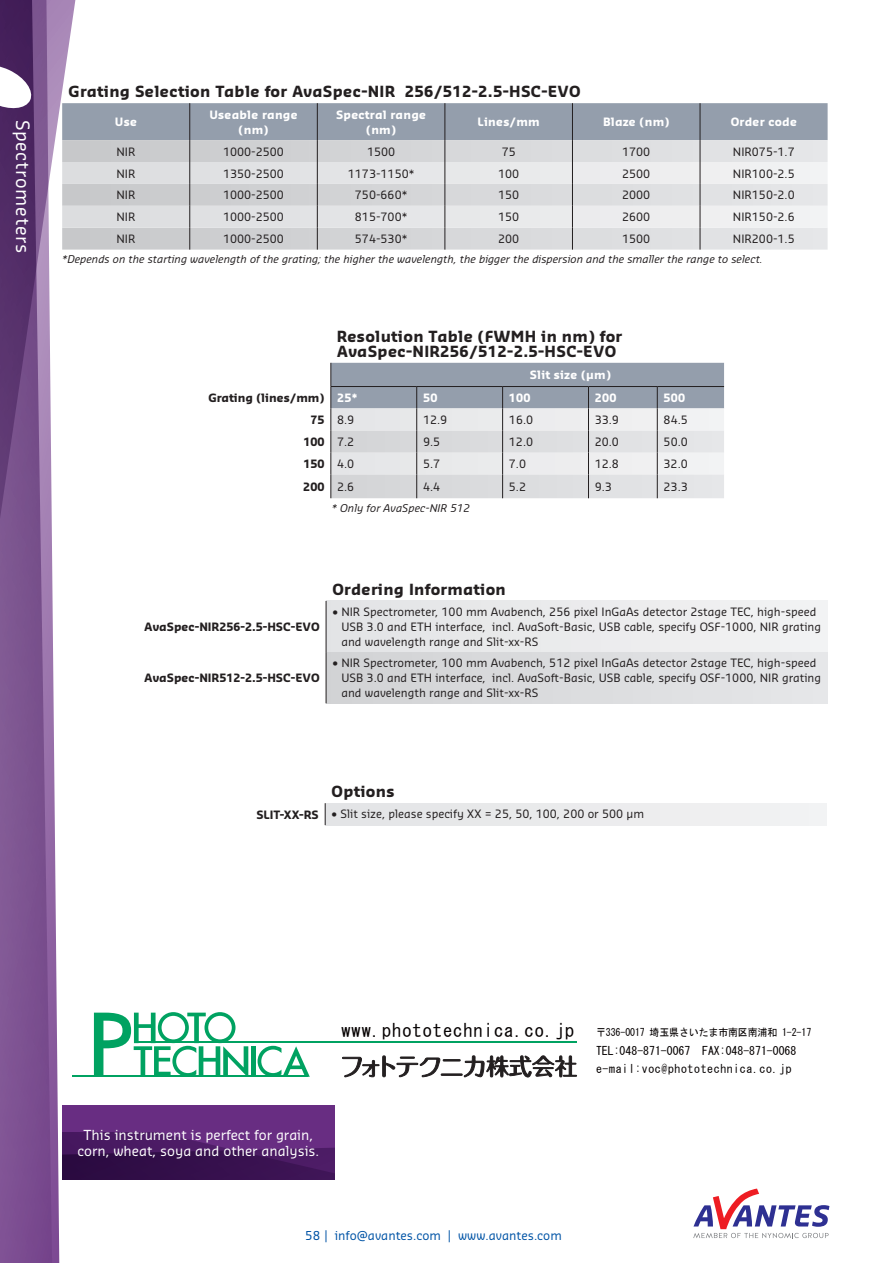
<style>
.page{position:relative;width:893px;height:1263px;background:#fff}
.page>*{position:absolute;margin:0;border:0;box-sizing:border-box;transform-origin:0 0}
.t1{font:18px "Sansa";letter-spacing:.04em;color:#fff}
.Tabel_bovenkop{font:700 15px "Sansa Std";letter-spacing:.02em;color:#231f20}
.Introductie_tussenko{font:13.5px "Sansa Std";color:#fff}
.t2{font:12px "Sansa";color:#0154a6}
.t3{font:11.85px/18px "MS Gothic";letter-spacing:.055em;color:#050100}
.Tabel_brood{font:11.25px/15px "Sansa";color:#231f20}
.Tabel_brood-2{font:11.25px "Sansa Std";color:#231f20}
.Tabel_linker_kolom{font:700 11.25px "Sansa Std";color:#231f20}
.tabel_kop{font:700 11.25px/15px "Sansa Std";letter-spacing:.02em;color:#fff;text-align:center}
.Tabel_onderschrift{font:italic 10.5px "Sansa Soft Pro";color:#231f20}
.t4{font:10.5px "MS Gothic";letter-spacing:-.01em;color:#050100;scale:.95 1}
.s1{font-size:18.3px}
</style>
<div class="page">
<svg style="left:0;top:0;width:81px;height:1263px"></svg>
<svg style="left:0;top:63px;width:34px;height:48px"></svg>
<svg style="left:693px;top:1188px;width:136px;height:50px"></svg>
<svg style="left:62px;top:103px;width:766px;height:147px;background:#c9ccd1"></svg>
<svg style="left:331px;top:363px;width:393px;height:135px;background:#c6cad0"></svg>
<div style="left:325px;top:803px;width:502px;height:22px;background:#ebebed"></div>
<svg style="left:325px;top:803px;width:1px;height:22px"></svg>
<svg style="left:63px;top:1105px;width:272px;height:74px;background:#511f6a"></svg>
<div style="left:326px;top:601px;width:502px;height:51px;background:#ebebed"></div>
<div style="left:326px;top:652px;width:502px;height:51px;background:#dcdddf"></div>
<hr style="left:326px;top:601px;width:1px;height:51px;background:#231f20">
<hr style="left:326px;top:652px;width:1px;height:51px;background:#231f20">
<hr style="left:251px;top:1046px;width:4px;height:31px;background:#00a261">
<svg style="left:258px;top:1046px;width:52px;height:31px"></svg>
<hr style="left:72px;top:1075px;width:235px;height:2px;background:#00a261">
<hr style="left:134px;top:1041px;width:443px;height:2px;background:#00a261">
<svg style="left:94px;top:1012px;width:154px;height:63px"></svg>
<svg style="left:342px;top:1055px;width:235px;height:23px"></svg>
<h1 class="t1" style="left:34px;top:119px;width:135px;rotate:90deg">Spectrometers</h1>
<p class="Tabel_bovenkop" style="left:69px;top:81px;width:514px">Grating Selection Table for AvaSpec-NIR 256/512-2.5-HSC-EVO</p>
<p class="tabel_kop" style="left:115px;top:114px;width:24px">Use</p>
<p class="tabel_kop" style="left:209px;top:106px;width:90px">Useable range (nm)</p>
<p class="tabel_kop" style="left:336px;top:106px;width:91px">Spectral range (nm)</p>
<p class="tabel_kop" style="left:478px;top:114px;width:64px">Lines/mm</p>
<p class="tabel_kop" style="left:603px;top:114px;width:68px">Blaze (nm)</p>
<p class="tabel_kop" style="left:731px;top:114px;width:68px">Order code</p>
<p class="Tabel_brood-2" style="left:116px;top:144px;width:20px">NIR</p>
<p class="Tabel_brood-2" style="left:223px;top:144px;width:62px">1000-2500</p>
<p class="Tabel_brood-2" style="left:367px;top:144px;width:30px">1500</p>
<p class="Tabel_brood-2" style="left:502px;top:144px;width:16px">75</p>
<p class="Tabel_brood-2" style="left:622px;top:144px;width:30px">1700</p>
<p class="Tabel_brood-2" style="left:733px;top:144px;width:63px">NIR075-1.7</p>
<p class="Tabel_brood-2" style="left:117px;top:166px;width:20px">NIR</p>
<p class="Tabel_brood-2" style="left:223px;top:166px;width:62px">1350-2500</p>
<p class="Tabel_brood-2" style="left:348px;top:166px;width:68px">1173-1150*</p>
<p class="Tabel_brood-2" style="left:498px;top:166px;width:23px">100</p>
<p class="Tabel_brood-2" style="left:622px;top:166px;width:30px">2500</p>
<p class="Tabel_brood-2" style="left:733px;top:166px;width:63px">NIR100-2.5</p>
<p class="Tabel_brood-2" style="left:117px;top:188px;width:20px">NIR</p>
<p class="Tabel_brood-2" style="left:223px;top:188px;width:62px">1000-2500</p>
<p class="Tabel_brood-2" style="left:355px;top:188px;width:54px">750-660*</p>
<p class="Tabel_brood-2" style="left:498px;top:188px;width:23px">150</p>
<p class="Tabel_brood-2" style="left:622px;top:188px;width:30px">2000</p>
<p class="Tabel_brood-2" style="left:733px;top:188px;width:63px">NIR150-2.0</p>
<p class="Tabel_brood-2" style="left:117px;top:210px;width:20px">NIR</p>
<p class="Tabel_brood-2" style="left:223px;top:210px;width:62px">1000-2500</p>
<p class="Tabel_brood-2" style="left:355px;top:210px;width:54px">815-700*</p>
<p class="Tabel_brood-2" style="left:498px;top:210px;width:23px">150</p>
<p class="Tabel_brood-2" style="left:622px;top:210px;width:30px">2600</p>
<p class="Tabel_brood-2" style="left:733px;top:210px;width:63px">NIR150-2.6</p>
<p class="Tabel_brood-2" style="left:117px;top:232px;width:20px">NIR</p>
<p class="Tabel_brood-2" style="left:223px;top:232px;width:62px">1000-2500</p>
<p class="Tabel_brood-2" style="left:355px;top:232px;width:54px">574-530*</p>
<p class="Tabel_brood-2" style="left:498px;top:232px;width:23px">200</p>
<p class="Tabel_brood-2" style="left:622px;top:232px;width:30px">1500</p>
<p class="Tabel_brood-2" style="left:733px;top:232px;width:63px">NIR200-1.5</p>
<p class="Tabel_onderschrift" style="left:62px;top:252px;width:702px">*Depends on the starting wavelength of the grating; the higher the wavelength, the bigger the dispersion and the smaller the range to select.</p>
<p class="Tabel_bovenkop" style="left:337px;top:327px;width:287px">Resolution Table (FWMH in nm) for</p>
<p class="Tabel_bovenkop" style="left:337px;top:342px;width:281px">AvaSpec-NIR256/512-2.5-HSC-EVO</p>
<p class="tabel_kop" style="left:530px;top:367px;width:83px">Slit size (µm)</p>
<p class="Tabel_linker_kolom" style="left:208px;top:390px;width:118px">Grating (lines/mm)</p>
<p class="tabel_kop" style="left:337px;top:390px;width:22px">25*</p>
<p class="tabel_kop" style="left:423px;top:390px;width:16px">50</p>
<p class="tabel_kop" style="left:509px;top:390px;width:23px">100</p>
<p class="tabel_kop" style="left:595px;top:390px;width:23px">200</p>
<p class="tabel_kop" style="left:664px;top:390px;width:23px">500</p>
<p class="Tabel_linker_kolom" style="left:310px;top:412px;width:16px">75</p>
<p class="Tabel_brood-2" style="left:337px;top:412px;width:19px">8.9</p>
<p class="Tabel_brood-2" style="left:423px;top:412px;width:26px">12.9</p>
<p class="Tabel_brood-2" style="left:509px;top:412px;width:26px">16.0</p>
<p class="Tabel_brood-2" style="left:595px;top:412px;width:26px">33.9</p>
<p class="Tabel_brood-2" style="left:664px;top:412px;width:26px">84.5</p>
<p class="Tabel_linker_kolom" style="left:303px;top:435px;width:23px">100</p>
<p class="Tabel_brood-2" style="left:337px;top:435px;width:19px">7.2</p>
<p class="Tabel_brood-2" style="left:423px;top:435px;width:19px">9.5</p>
<p class="Tabel_brood-2" style="left:509px;top:435px;width:26px">12.0</p>
<p class="Tabel_brood-2" style="left:595px;top:435px;width:26px">20.0</p>
<p class="Tabel_brood-2" style="left:664px;top:435px;width:26px">50.0</p>
<p class="Tabel_linker_kolom" style="left:303px;top:456px;width:23px">150</p>
<p class="Tabel_brood-2" style="left:337px;top:456px;width:19px">4.0</p>
<p class="Tabel_brood-2" style="left:423px;top:456px;width:19px">5.7</p>
<p class="Tabel_brood-2" style="left:509px;top:456px;width:19px">7.0</p>
<p class="Tabel_brood-2" style="left:595px;top:456px;width:26px">12.8</p>
<p class="Tabel_brood-2" style="left:664px;top:456px;width:26px">32.0</p>
<p class="Tabel_linker_kolom" style="left:303px;top:479px;width:23px">200</p>
<p class="Tabel_brood-2" style="left:337px;top:479px;width:19px">2.6</p>
<p class="Tabel_brood-2" style="left:423px;top:479px;width:19px">4.4</p>
<p class="Tabel_brood-2" style="left:509px;top:479px;width:19px">5.2</p>
<p class="Tabel_brood-2" style="left:595px;top:479px;width:19px">9.3</p>
<p class="Tabel_brood-2" style="left:664px;top:479px;width:26px">23.3</p>
<p class="Tabel_onderschrift" style="left:332px;top:501px;width:140px">* Only for AvaSpec-NIR 512</p>
<p class="Tabel_linker_kolom" style="left:144px;top:619px;width:177px">AvaSpec-NIR256-2.5-HSC-EVO</p>
<p class="Tabel_linker_kolom" style="left:144px;top:671px;width:177px">AvaSpec-NIR512-2.5-HSC-EVO</p>
<p class="Tabel_bovenkop" style="left:332px;top:579px;width:175px">Ordering Information</p>
<p class="Tabel_brood" style="left:341px;top:604px;width:481px;text-indent:-9px">• NIR Spectrometer, 100 mm Avabench, 256 pixel InGaAs detector 2stage TEC, high-speed<br>USB 3.0 and ETH interface, incl. AvaSoft-Basic, USB cable, specify OSF-1000, NIR grating and wavelength range and Slit-xx-RS</p>
<p class="Tabel_brood" style="left:341px;top:655px;width:481px;text-indent:-9px">• NIR Spectrometer, 100 mm Avabench, 512 pixel InGaAs detector 2stage TEC, high-speed<br>USB 3.0 and ETH interface, incl. AvaSoft-Basic, USB cable, specify OSF-1000, NIR grating and wavelength range and Slit-xx-RS</p>
<p class="Tabel_bovenkop" style="left:332px;top:781px;width:64px">Options</p>
<p class="Tabel_linker_kolom" style="left:256px;top:807px;width:64px">SLIT-XX-RS</p>
<p class="Tabel_brood" style="left:332px;top:806px;width:314px">• Slit size, please specify XX = 25, 50, 100, 200 or 500 μ m</p>
<p class="Introductie_tussenko" style="left:84px;top:1126px;width:231px">This instrument is perfect for grain,</p>
<p class="Introductie_tussenko" style="left:77px;top:1142px;width:243px">corn, wheat, soya and other analysis.</p>
<p class="t4" style="left:341px;top:1026px;width:506px"><span class="s1">www.phototechnica.co.jp</span> 〒336-0017 埼玉県さいたま市南区南浦和 1-2-17　</p>
<p class="t3" style="left:596px;top:1042px;width:202px">TEL:048-871-0067 FAX:048-871-0068 e-mail:voc@phototechnica.co.jp</p>
<p class="t2" style="left:305px;top:1227px;width:258px">58 | info@avantes.com | www.avantes.com</p>
</div>
